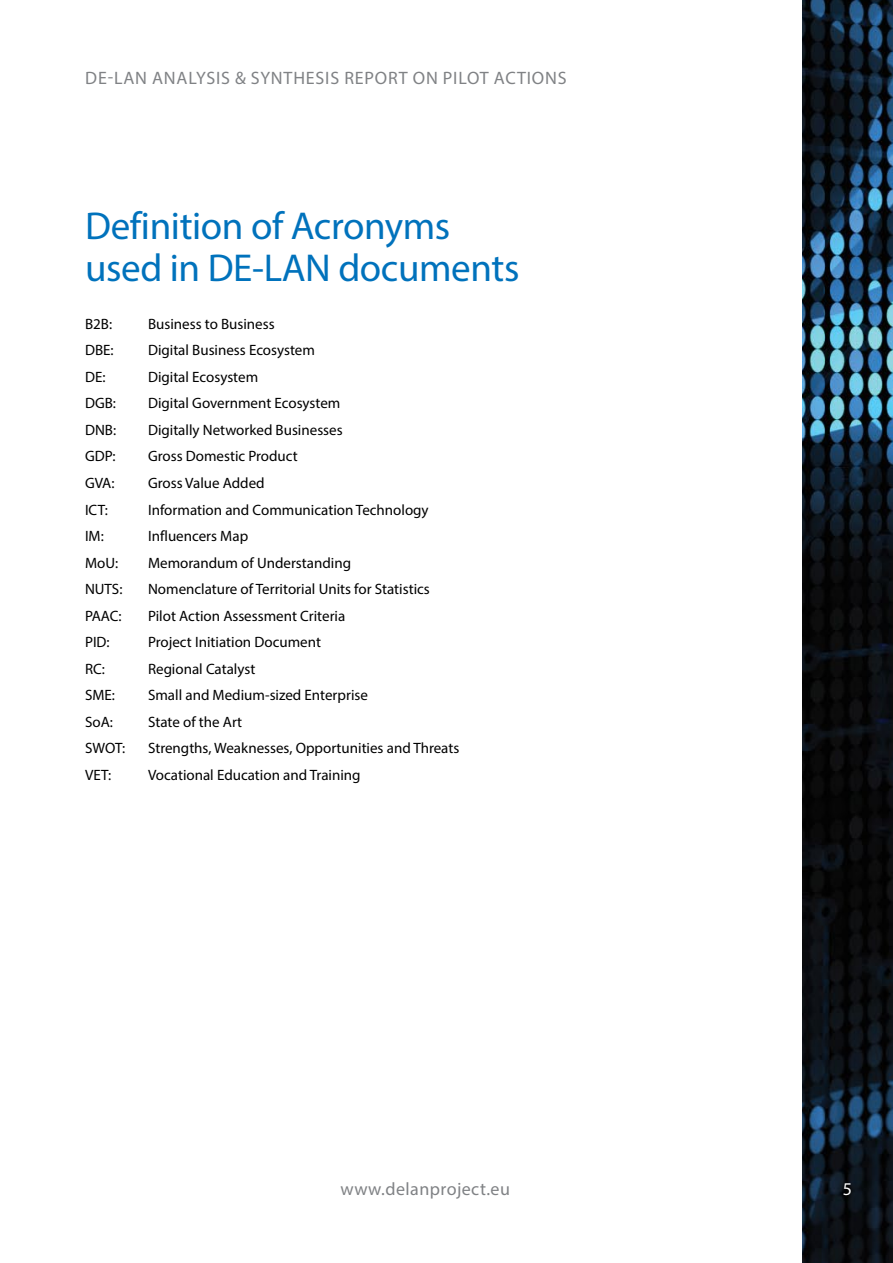
<style>
.page{position:relative;width:893px;height:1263px;background:#fff}
.page>*{position:absolute;margin:0;border:0;box-sizing:border-box;transform-origin:0 0}
.t1{font:39px/42px "Myriad Pro";letter-spacing:-.01em;color:#0072bc}
.t2{font:18px "Myriad Pro";letter-spacing:.045em;color:#808285}
.t3{font:18px "Myriad Pro";letter-spacing:.025em;color:#808285}
.t4{font:18px "Myriad Pro";color:#fff}
.t5{font:15px "Myriad Pro";color:#000}
</style>
<div class="page">
<img style="left:802px;top:0;width:91px;height:1263px">
<p class="t2" style="left:85px;top:67px;width:483px">DE-LAN Analysis &amp; Synthesis report on pilot actions</p>
<h1 class="t1" style="left:85px;top:204px;width:367px">Definition of Acronyms used in DE-LAN</h1>
<h1 class="t1" style="left:338px;top:246px;width:183px">documents</h1>
<p class="t5" style="left:85px;top:315px;width:29px">B2B:</p>
<p class="t5" style="left:148px;top:315px;width:128px">Business to Business</p>
<p class="t5" style="left:85px;top:341px;width:30px">DBE :</p>
<p class="t5" style="left:148px;top:341px;width:168px">Digital Business Ecosystem</p>
<p class="t5" style="left:85px;top:368px;width:22px">DE :</p>
<p class="t5" style="left:148px;top:368px;width:112px">Digital Ecosystem</p>
<p class="t5" style="left:85px;top:394px;width:10px">DGB</p>
<p class="t5" style="left:113px;top:394px;width:5px">:</p>
<p class="t5" style="left:148px;top:394px;width:194px">Digital Government Ecosystem</p>
<p class="t5" style="left:85px;top:421px;width:10px">DNB</p>
<p class="t5" style="left:113px;top:421px;width:5px">:</p>
<p class="t5" style="left:148px;top:421px;width:196px">Digitally Networked Businesses</p>
<p class="t5" style="left:85px;top:447px;width:32px">GDP :</p>
<p class="t5" style="left:148px;top:447px;width:151px">Gross Domestic Product</p>
<p class="t5" style="left:85px;top:474px;width:31px">GVA:</p>
<p class="t5" style="left:148px;top:474px;width:118px">Gross Value Added</p>
<p class="t5" style="left:85px;top:500px;width:24px">ICT:</p>
<p class="t5" style="left:148px;top:500px;width:282px">I nformation and Communication Technology</p>
<p class="t5" style="left:85px;top:527px;width:20px">IM:</p>
<p class="t5" style="left:148px;top:527px;width:102px">I nfluencers Map</p>
<p class="t5" style="left:85px;top:553px;width:35px">MoU:</p>
<p class="t5" style="left:148px;top:553px;width:205px">Memorandum of Understanding</p>
<p class="t5" style="left:85px;top:580px;width:10px">NUTS</p>
<p class="t5" style="left:119px;top:580px;width:5px">:</p>
<p class="t5" style="left:148px;top:580px;width:283px">Nomenclature of Territorial Units for Statistics</p>
<p class="t5" style="left:85px;top:606px;width:9px">PAAC</p>
<p class="t5" style="left:119px;top:606px;width:5px">:</p>
<p class="t5" style="left:148px;top:606px;width:199px">Pilot Action Assessment Criteria</p>
<p class="t5" style="left:85px;top:633px;width:26px">PID :</p>
<p class="t5" style="left:148px;top:633px;width:174px">Project I nitiation Document</p>
<p class="t5" style="left:85px;top:659px;width:21px">RC :</p>
<p class="t5" style="left:148px;top:659px;width:109px">Regional Catalyst</p>
<p class="t5" style="left:85px;top:686px;width:31px">SME:</p>
<p class="t5" style="left:148px;top:686px;width:221px">Small and Medium-sized Enterprise</p>
<p class="t5" style="left:85px;top:712px;width:30px">SoA:</p>
<p class="t5" style="left:148px;top:712px;width:96px">State of the Art</p>
<p class="t5" style="left:85px;top:739px;width:42px">SWOT:</p>
<p class="t5" style="left:148px;top:739px;width:313px">Strengths, Weaknesses, Opportunities and Threats</p>
<p class="t5" style="left:85px;top:765px;width:28px">VET:</p>
<p class="t5" style="left:148px;top:765px;width:214px">Vocational Education and Training</p>
<p class="t3" style="left:340px;top:1178px;width:171px">www.delanproject.eu</p>
<p class="t4" style="left:843px;top:1178px;width:11px">5</p>
</div>
